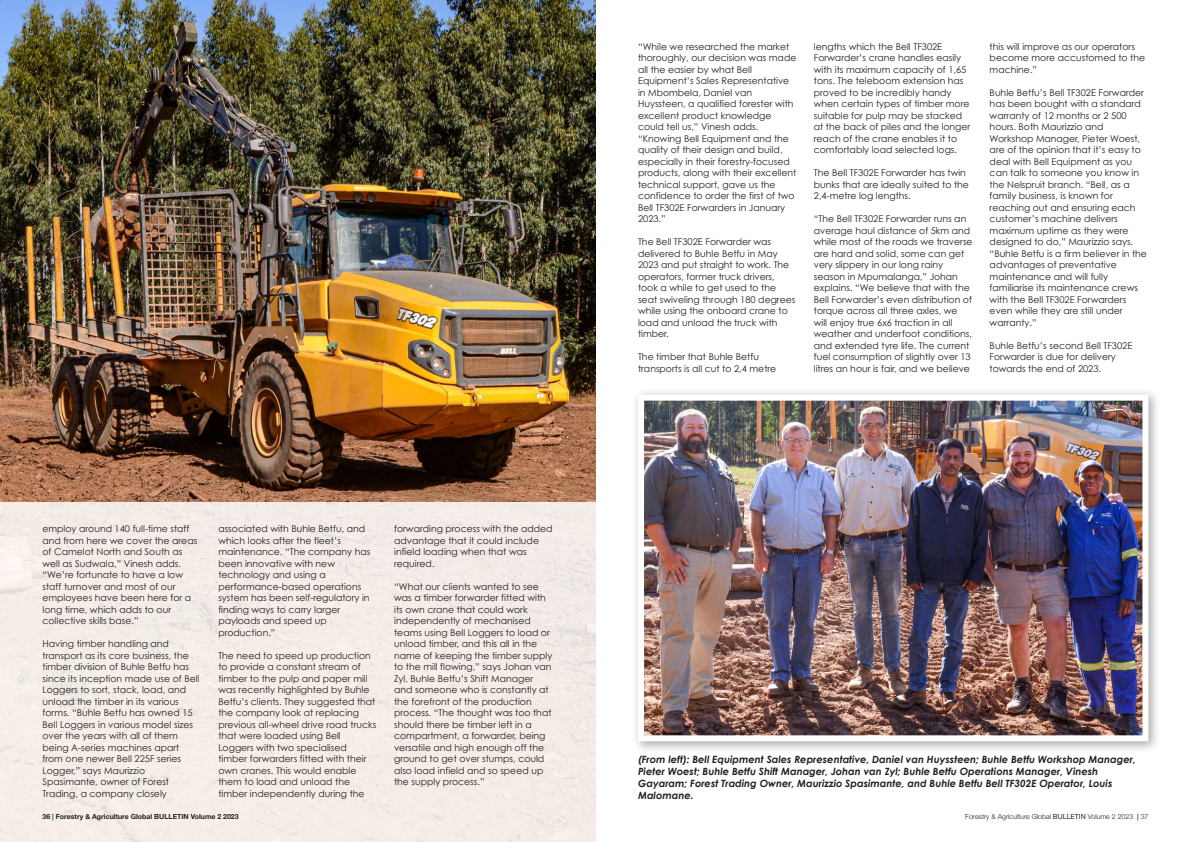
<style>
.page{position:relative;width:1191px;height:842px;background:#fff}
.page>*{position:absolute;margin:0;border:0;box-sizing:border-box;transform-origin:0 0}
.t1{font:italic 700 10px/12px "Century Gothic";color:#231f20}
.t2{font:9.3px/11.5px "Century Gothic";color:#231f20}
.t3{font:300 7px "Helvetica Neue";color:#231f20}
.t4{font:700 7px "Helvetica Neue";color:#231f20}
.s1{color:#006537}
.s2{font-weight:400}
.s3{font-weight:700;color:#006537}
</style>
<div class="page">
<img style="left:0;top:0;width:595px;height:502px">
<div style="left:0;top:502px;width:595px;height:340px;background:#f5ede8"></div>
<div style="left:631px;top:388px;width:529px;height:366px;background:#231f20;opacity:.4"></div>
<img style="left:645px;top:402px;width:496px;height:332px">
<div style="left:638px;top:395px;width:510px;height:346px;border:6px solid #fff"></div>
<p class="t2" style="left:43px;top:523px;width:156px">employ around 140 full-time staff and from here we cover the areas of Camelot North and South as well as Sudwala,” Vinesh adds. “We’re fortunate to have a low staff turnover and most of our employees have been here for a long time, which adds to our collective skills base.”</p>
<p class="t2" style="left:43px;top:638px;width:158px">Having timber handling and transport as its core business, the timber division of Buhle Betfu has since its inception made use of Bell<br>Loggers to sort, stack, load, and unload the timber in its various forms. “Buhle Betfu has owned 15<br>Bell Loggers in various model sizes over the years with all of them being A-series machines apart from one newer Bell 225F series<br>Logger,” says Maurizzio<br>Spasimante, owner of Forest<br>Trading, a company closely</p>
<p class="t2" style="left:218px;top:523px;width:154px">associated with Buhle Betfu, and which looks after the fleet’s maintenance. “The company has been innovative with new technology and using a performance-based operations system has been self-regulatory in finding ways to carry larger payloads and speed up production.”</p>
<p class="t2" style="left:218px;top:649px;width:160px">The need to speed up production to provide a constant stream of timber to the pulp and paper mill was recently highlighted by Buhle<br>Betfu’s clients. They suggested that the company look at replacing previous all-wheel drive road trucks that were loaded using Bell<br>Loggers with two specialised timber forwarders fitted with their own cranes. This would enable them to load and unload the timber independently during the</p>
<p class="t2" style="left:394px;top:523px;width:160px">forwarding process with the added advantage that it could include infield loading when that was required.</p>
<p class="t2" style="left:394px;top:580px;width:160px">“What our clients wanted to see was a timber forwarder fitted with its own crane that could work independently of mechanised teams using Bell Loggers to load or unload timber, and this all in the name of keeping the timber supply to the mill flowing,” says Johan van<br>Zyl, Buhle Betfu’s Shift Manager and someone who is constantly at the forefront of the production process. “The thought was too that should there be timber left in a compartment, a forwarder, being versatile and high enough off the ground to get over stumps, could also load infield and so speed up the supply process.”</p>
<p class="t2" style="left:638px;top:40px;width:160px">“While we researched the market thoroughly, our decision was made all the easier by what Bell<br>Equipment’s Sales Representative in Mbombela, Daniel van<br>Huyssteen, a qualified forester with excellent product knowledge could tell us,” Vinesh adds. “Knowing Bell Equipment and the quality of their design and build, especially in their forestry-focused products, along with their excellent technical support, gave us the confidence to order the first of two<br>Bell TF302E Forwarders in January<br>2023.”</p>
<p class="t2" style="left:638px;top:236px;width:159px">The Bell TF302E Forwarder was delivered to Buhle Betfu in May<br>2023 and put straight to work. The operators, former truck drivers, took a while to get used to the seat swiveling through 180 degrees while using the onboard crane to load and unload the truck with timber.</p>
<p class="t2" style="left:638px;top:351px;width:140px">The timber that Buhle Betfu transports is all cut to 2,4 metre</p>
<p class="t2" style="left:814px;top:40px;width:158px">lengths which the Bell TF302E<br>Forwarder’s crane handles easily with its maximum capacity of 1,65 tons. The teleboom extension has proved to be incredibly handy when certain types of timber more suitable for pulp may be stacked at the back of piles and the longer reach of the crane enables it to comfortably load selected logs.</p>
<p class="t2" style="left:814px;top:167px;width:157px">The Bell TF302E Forwarder has twin bunks that are ideally suited to the<br>2,4-metre log lengths.</p>
<p class="t2" style="left:814px;top:213px;width:160px">“The Bell TF302E Forwarder runs an average haul distance of 5km and while most of the roads we traverse are hard and solid, some can get very slippery in our long rainy season in Mpumalanga,” Johan explains. “We believe that with the Bell Forwarder’s even distribution of torque across all three axles, we will enjoy true 6x6 traction in all weather and underfoot conditions, and extended tyre life. The current fuel consumption of slightly over 13 litres an hour is fair, and we believe</p>
<p class="t2" style="left:989px;top:40px;width:157px">this will improve as our operators become more accustomed to the machine.”</p>
<p class="t2" style="left:989px;top:86px;width:159px">Buhle Betfu’s Bell TF302E Forwarder has been bought with a standard warranty of 12 months or 2 500 hours. Both Maurizzio and<br>Workshop Manager, Pieter Woest, are of the opinion that it’s easy to deal with Bell Equipment as you can talk to someone you know in the Nelspruit branch. “Bell, as a family business, is known for reaching out and ensuring each customer’s machine delivers maximum uptime as they were designed to do,” Maurizzio says. “Buhle Betfu is a firm believer in the advantages of preventative maintenance and will fully familiarise its maintenance crews with the Bell TF302E Forwarders even while they are still under warranty.”</p>
<p class="t2" style="left:989px;top:339px;width:144px">Buhle Betfu’s second Bell TF302E<br>Forwarder is due for delivery towards the end of 2023.</p>
<p class="t1" style="left:638px;top:753px;width:499px">(From left): Bell Equipment Sales Representative, Daniel van Huyssteen; Buhle Betfu Workshop Manager, Pieter Woest; Buhle Betfu Shift Manager, Johan van Zyl; Buhle Betfu Operations Manager, Vinesh Gayaram; Forest Trading Owner, Maurizzio Spasimante, and Buhle Betfu Bell TF302E Operator, Louis Malomane.</p>
<p class="t4" style="left:43px;top:811px;width:198px">36 <span class="s1">|</span> Forestry &amp; Agriculture Global BULLETIN Volume 2 2023</p>
<p class="t3" style="left:65px;top:811px;width:160px">estry &amp; Agriculture Global <span class="s2">BULLETIN</span> Volume 2 2023</p>
<p class="t3" style="left:965px;top:811px;width:185px">Forestry &amp; Agriculture Global <span class="s2">BULLETIN</span> Volume 2 2023 <span class="s3">|</span> 37</p>
</div>
